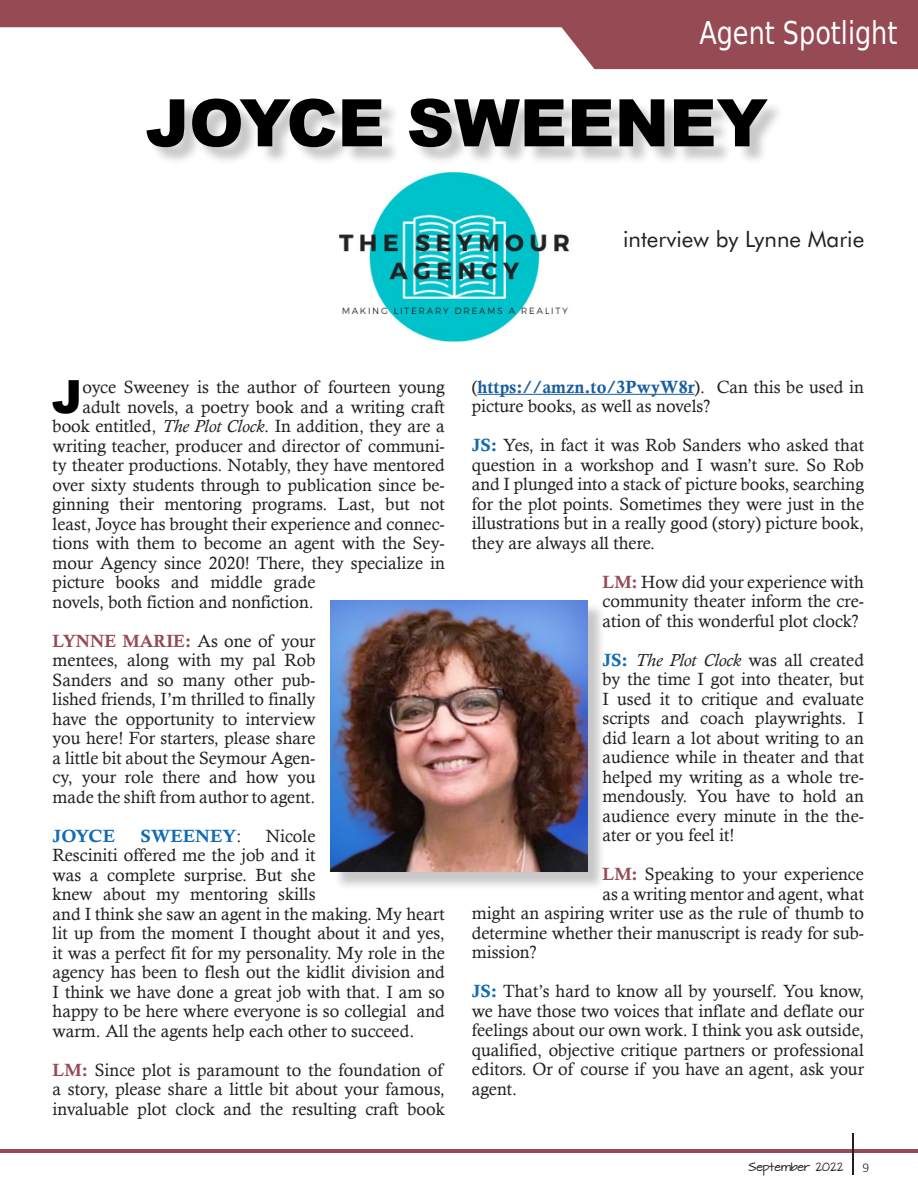
<style>
.page{position:relative;width:918px;height:1188px;background:#fff}
.page>*{position:absolute;margin:0;border:0;box-sizing:border-box;transform-origin:0 0}
.At_Presstime_Paragra{font:900 65.7px "Arial";color:#000}
.t1{font:900 45.75px "Arial";color:#000}
.t2{font:31.5px "DejaVu Sans Condensed";color:#fff;scale:.9 1}
.t3{font:22.5px "Futura BT";color:#231f20}
.t4{font:17.7px/19.5px "Calisto";color:#231f20;text-align:justify}
.t5{font:17.7px "Calis MT Bol";color:#126cb3;scale:1.05 1}
.t6{font:300 13.5px "Calibri";color:#231f20}
.t7{font:10.2px "Architects Daughter";color:#231f20}
.s1{font-style:italic}
.s2{font-family:"Calis MT Bol";color:#964a53}
.s3{font-family:"Calisto";color:#231f20}
.s4{font-family:"Calis MT Bol";color:#175d9e}
.s5{font-family:"Calis MT Bol";color:#126cb3}
</style>
<div class="page">
<svg style="left:0;top:0;width:918px;height:69px;fill:#964a53"></svg>
<hr style="left:0;top:1149px;width:918px;height:4px;background:#964a53">
<hr style="left:852px;top:1133px;width:2px;height:42px;background:#231f20">
<hr style="left:478px;top:394px;width:217px;height:1px;background:#175d9e">
<div style="left:333px;top:603px;width:273px;height:287px;background:#231f20;opacity:.25"></div>
<img style="left:330px;top:600px;width:258px;height:272px">
<img style="left:339px;top:172px;width:231px;height:170px">
<div style="left:150px;top:101px;width:635px;height:64px;background:#231f20;opacity:.25"></div>
<p class="t2" style="left:699px;top:8px;width:222px">Agent Spotlight</p>
<p class="At_Presstime_Paragra" style="left:145px;top:75px;width:624px">JOYCE SWEENEY</p>
<p class="t3" style="left:623px;top:225px;width:243px">interview by Lynne Marie</p>
<p class="t1" style="left:52px;top:363px;width:32px">J</p>
<p class="t4" style="left:82px;top:377px;width:364px">oyce Sweeney is the author of fourteen young</p>
<p class="t4" style="left:82px;top:397px;width:364px">adult novels, a poetry book and a writing craft</p>
<p class="t4" style="left:53px;top:416px;width:394px">book entitled, <span class="s1">The Plot Clock</span>. In addition, they are a</p>
<p class="t4" style="left:53px;top:436px;width:394px">writing teacher, producer and director of communi-</p>
<p class="t4" style="left:53px;top:455px;width:394px">ty theater productions. Notably, they have mentored</p>
<p class="t4" style="left:53px;top:475px;width:394px">over sixty students through to publication since be-</p>
<p class="t4" style="left:53px;top:494px;width:394px">ginning their mentoring programs. Last, but not</p>
<p class="t4" style="left:53px;top:514px;width:394px">least, Joyce has brought their experience and connec-</p>
<p class="t4" style="left:53px;top:533px;width:394px">tions with them to become an agent with the Sey-</p>
<p class="t4" style="left:53px;top:553px;width:394px">mour Agency since 2020! There, they specialize in</p>
<p class="t4" style="left:53px;top:572px;width:264px">picture books and middle grade</p>
<p class="t4" style="left:53px;top:592px;width:263px">novels, both fiction and nonfiction.</p>
<p class="t4" style="left:53px;top:631px;width:264px"><span class="s2">LYNNE MARIE:</span> As one of your mentees, along with my pal Rob Sanders and so many other pub&shy;lished friends, I’m thrilled to finally have the opportunity to interview you here! For starters, please share a little bit about the Seymour Agen&shy;cy, your role there and how you made the shift from author to agent.</p>
<p class="t5" style="left:53px;top:826px;width:61px">JOYCE</p>
<p class="t5" style="left:140px;top:826px;width:98px">SWEENEY<span class="s3">:</span></p>
<p class="t4" style="left:53px;top:826px;width:394px;text-align:left;text-indent:213px">Nicole<br>Resciniti offered me the job and it<br>was a complete surprise. But she<br>knew about my mentoring skills<br>and I think she saw an agent in the making. My heart lit up from the moment I thought about it and yes, it was a perfect fit for my personality. My role in the agency has been to flesh out the kidlit division and I think we have done a great job with that. I am so happy to be here where everyone is so collegial and warm. All the agents help each other to succeed.</p>
<p class="t4" style="left:53px;top:1060px;width:394px"><span class="s2">LM:</span> Since plot is paramount to the foundation of a story, please share a little bit about your famous, invaluable plot clock and the resulting craft book</p>
<p class="t4" style="left:472px;top:377px;width:394px">(<span class="s4">https://amzn.to/3PwyW8r</span>). Can this be used in picture books, as well as novels?</p>
<p class="t4" style="left:472px;top:435px;width:394px"><span class="s5">JS:</span> Yes, in fact it was Rob Sanders who asked that question in a workshop and I wasn’t sure. So Rob and I plunged into a stack of picture books, searching for the plot points. Sometimes they were just in the illustrations but in a really good (story) picture book, they are always all there.</p>
<p class="t4" style="left:603px;top:572px;width:263px"><span class="s2">LM:</span> How did your experience with community theater inform the cre&shy;ation of this wonderful plot clock?</p>
<p class="t4" style="left:603px;top:650px;width:263px"><span class="s5">JS:</span> <span class="s1">The Plot Clock</span> was all created by the time I got into theater, but I used it to critique and evaluate scripts and coach playwrights. I did learn a lot about writing to an audience while in theater and that helped my writing as a whole tre&shy;mendously. You have to hold an audience every minute in the the&shy;ater or you feel it!</p>
<p class="t4" style="left:603px;top:864px;width:263px"><span class="s2">LM:</span> Speaking to your experience</p>
<p class="t4" style="left:603px;top:884px;width:263px">as a writing mentor and agent, what</p>
<p class="t4" style="left:472px;top:903px;width:394px">might an aspiring writer use as the rule of thumb to</p>
<p class="t4" style="left:472px;top:923px;width:394px">determine whether their manuscript is ready for sub-</p>
<p class="t4" style="left:472px;top:942px;width:66px">mission?</p>
<p class="t4" style="left:472px;top:981px;width:394px"><span class="s5">JS:</span> That’s hard to know all by yourself. You know, we have those two voices that inflate and deflate our feelings about our own work. I think you ask outside, qualified, objective critique partners or professional editors. Or of course if you have an agent, ask your agent.</p>
<p class="t7" style="left:749px;top:1159px;width:97px">September 2022</p>
<p class="t6" style="left:862px;top:1159px;width:8px">9</p>
</div>
